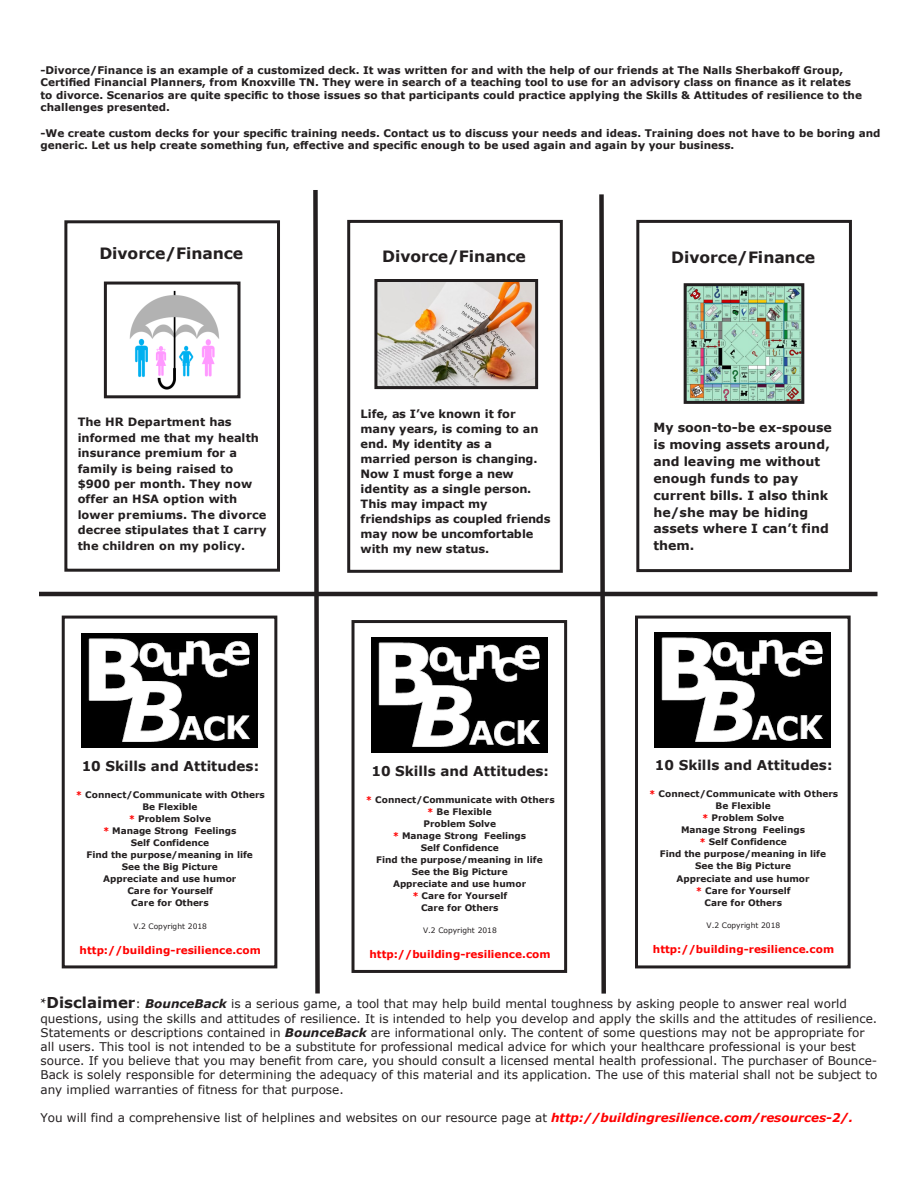
<style>
.page{position:relative;width:918px;height:1188px;background:#fff}
.page>*{position:absolute;margin:0;border:0;box-sizing:border-box;transform-origin:0 0}
.t1{font:700 15.6px "Verdana";color:#231f20}
.t2{font:700 13.5px "Verdana";color:#231f20}
.t3{font:700 12.6px/16.8px "Verdana";color:#231f20}
.t4{font:12px/14.1px "Verdana";color:#231f20}
.t5{font:700 11.4px/15px "Verdana";color:#231f20}
.t6{font:700 10.5px/12.6px "Verdana";color:#231f20}
.t7{font:700 10.5px "Verdana";color:#f00}
.t8{font:700 9px/12px "Verdana";color:#231f20;text-align:center}
.t9{font:7.5px "Verdana";letter-spacing:.005em;color:#231f20}
.s1{color:#f00}
.s2{font-family:"Minion Pro";font-weight:700;font-size:15px}
.s3{font-weight:700;font-size:15px}
.s4{font-weight:700;font-style:italic}
.s5{font-weight:700;font-style:italic;color:#f00}
</style>
<div class="page">
<div style="left:64px;top:220px;width:216px;height:352px;border:3px solid #231f20"></div>
<img style="left:129px;top:290px;width:91px;height:100px">
<div style="left:104px;top:282px;width:137px;height:116px;border:3px solid #231f20"></div>
<div style="left:347px;top:220px;width:216px;height:353px;border:3px solid #231f20"></div>
<img style="left:378px;top:283px;width:156px;height:102px">
<div style="left:374px;top:279px;width:164px;height:110px;border:3px solid #231f20"></div>
<div style="left:636px;top:220px;width:216px;height:352px;border:3px solid #231f20"></div>
<img style="left:688px;top:287px;width:112px;height:113px">
<div style="left:684px;top:283px;width:120px;height:121px;border:3px solid #231f20"></div>
<div style="left:62px;top:616px;width:215px;height:352px;border:3px solid #231f20"></div>
<img style="left:82px;top:633px;width:175px;height:115px">
<div style="left:352px;top:620px;width:215px;height:353px;border:3px solid #231f20"></div>
<img style="left:371px;top:638px;width:176px;height:114px">
<div style="left:635px;top:616px;width:216px;height:352px;border:3px solid #231f20"></div>
<img style="left:655px;top:632px;width:176px;height:115px">
<svg style="left:311px;top:190px;width:11px;height:804px"></svg>
<svg style="left:597px;top:194px;width:11px;height:800px"></svg>
<hr style="left:39px;top:592px;width:839px;height:4px;background:#231f20">
<p class="t6" style="left:40px;top:63px;width:823px">-Divorce/Finance is an example of a customized deck. It was written for and with the help of our friends at The Nalls Sherbakoff Group, Certified Financial Planners, from Knoxville TN. They were in search of a teaching tool to use for an advisory class on finance as it relates to divorce. Scenarios are quite specific to those issues so that participants could practice applying the Skills &amp; Attitudes of resilience to the challenges presented.</p>
<p class="t6" style="left:40px;top:126px;width:841px">-We create custom decks for your specific training needs. Contact us to discuss your needs and ideas. Training does not have to be boring and generic. Let us help create something fun, effective and specific enough to be used again and again by your business.</p>
<p class="t1" style="left:99px;top:243px;width:145px">Divorce/Finance</p>
<p class="t5" style="left:78px;top:414px;width:191px;line-height:15.5px">The HR Department has informed me that my health insurance premium for a family is being raised to $900 per month. They now offer an HSA option with lower premiums. The divorce decree stipulates that I carry the children on my policy.</p>
<p class="t2" style="left:82px;top:757px;width:179px">10 Skills and Attitudes:</p>
<p class="t8" style="left:76px;top:789px;width:190px"><span class="s1">*</span> Connect/Communicate with Others<br>Be Flexible<br><span class="s1">*</span> Problem Solve<br><span class="s1">*</span> Manage Strong Feelings<br>Self Confidence<br>Find the purpose/meaning in life<br>See the Big Picture<br>Appreciate and use humor<br>Care for Yourself<br>Care for Others</p>
<p class="t9" style="left:133px;top:921px;width:75px">V.2 Copyright 2018</p>
<p class="t7" style="left:80px;top:943px;width:183px">http://building-resilience.com</p>
<p class="t1" style="left:382px;top:245px;width:145px">Divorce/Finance</p>
<p class="t5" style="left:361px;top:406px;width:191px">Life, as I’ve known it for many years, is coming to an end. My identity as a<br>married person is changing.<br>Now I must forge a new identity as a single person.<br>This may impact my friendships as coupled friends may now be uncomfortable with my new status.</p>
<p class="t2" style="left:371px;top:761px;width:179px">10 Skills and Attitudes:</p>
<p class="t8" style="left:366px;top:793px;width:190px"><span class="s1">*</span> Connect/Communicate with Others <span class="s1">*</span> Be Flexible<br>Problem Solve<br><span class="s1">*</span> Manage Strong Feelings<br>Self Confidence<br>Find the purpose/meaning in life<br>See the Big Picture<br>Appreciate and use humor<br><span class="s1">*</span> Care for Yourself<br>Care for Others</p>
<p class="t9" style="left:423px;top:926px;width:75px">V.2 Copyright 2018</p>
<p class="t7" style="left:369px;top:947px;width:183px">http://building-resilience.com</p>
<p class="t1" style="left:671px;top:246px;width:145px">Divorce/Finance</p>
<p class="t3" style="left:654px;top:419px;width:180px">My soon-to-be ex-spouse is moving assets around, and leaving me without enough funds to pay current bills. I also think he/she may be hiding assets where I can’t find them.</p>
<p class="t2" style="left:655px;top:756px;width:179px">10 Skills and Attitudes:</p>
<p class="t8" style="left:649px;top:788px;width:190px"><span class="s1">*</span> Connect/Communicate with Others<br>Be Flexible<br><span class="s1">*</span> Problem Solve<br>Manage Strong Feelings<br><span class="s1">*</span> Self Confidence<br>Find the purpose/meaning in life<br>See the Big Picture<br>Appreciate and use humor<br><span class="s1">*</span> Care for Yourself<br>Care for Others</p>
<p class="t9" style="left:707px;top:920px;width:75px">V.2 Copyright 2018</p>
<p class="t7" style="left:653px;top:942px;width:183px">http://building-resilience.com</p>
<p class="t4" style="left:40px;top:996px;width:838px;line-height:15.1px"><span class="s2">*</span><span class="s3">Disclaimer</span>: <span class="s4">BounceBack</span> is a serious game, a tool that may help build mental toughness by asking people to answer real world questions, using the skills and attitudes of resilience. It is intended to help you develop and apply the skills and the attitudes of resilience.</p>
<p class="t4" style="left:40px;top:1026px;width:839px">Statements or descriptions contained in <span class="s4">BounceBack</span> are informational only. The content of some questions may not be appropriate for all users. This tool is not intended to be a substitute for professional medical advice for which your healthcare professional is your best source. If you believe that you may benefit from care, you should consult a licensed mental health professional. The purchaser of Bounce-Back is solely responsible for determining the adequacy of this material and its application. The use of this material shall not be subject to any implied warranties of fitness for that purpose.</p>
<p class="t4" style="left:41px;top:1111px;width:814px">You will find a comprehensive list of helplines and websites on our resource page at <span class="s5">http://buildingresilience.com/resources-2/.</span></p>
</div>
